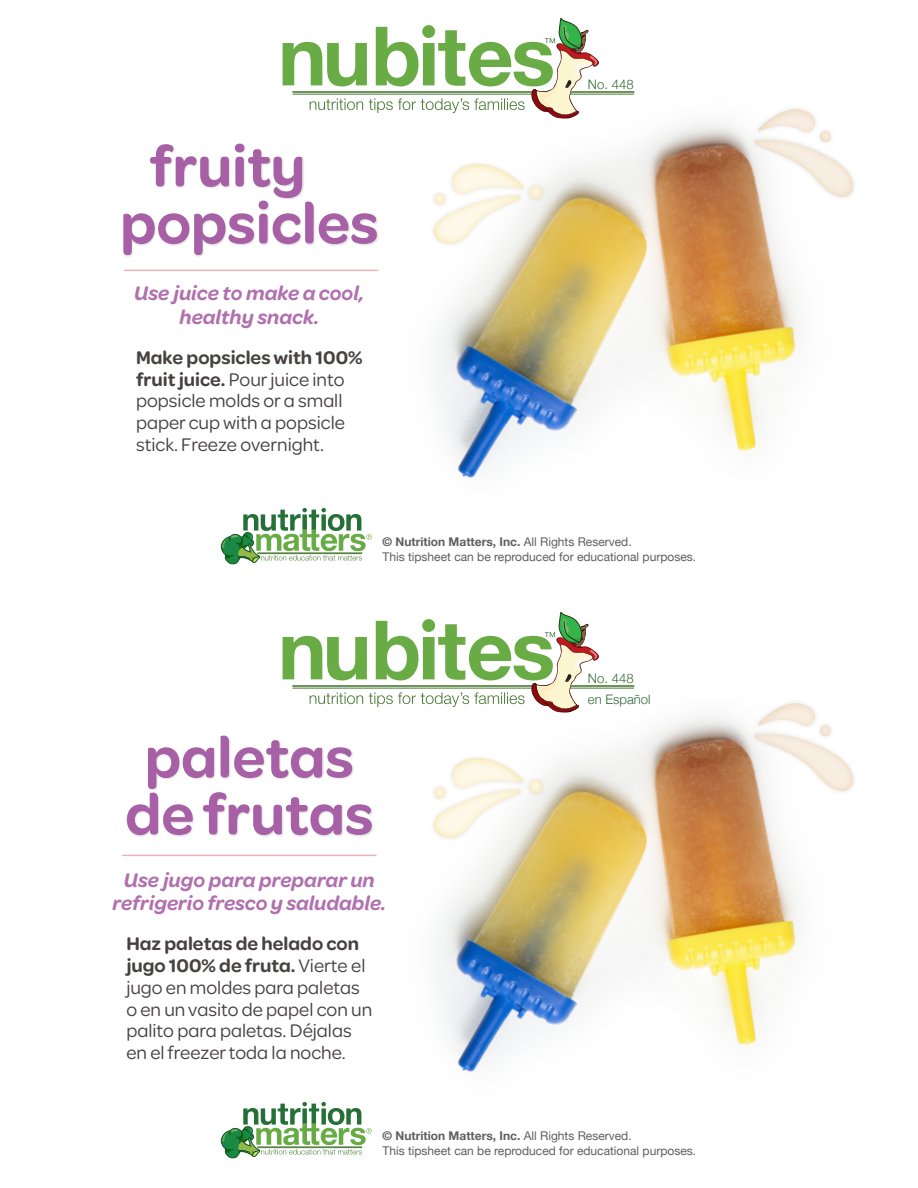
<style>
.page{position:relative;width:918px;height:1188px;background:#fff}
.page>*{position:absolute;margin:0;border:0;box-sizing:border-box;transform-origin:0 0}
.t1{font:600 60px/57px "Omnes";color:#a75fa6;text-align:center}
.t2{font:italic 600 21px/23.2px "Omnes";color:#b071ae;text-align:center}
.t3{font:19.5px/21.8px "Omnes";color:#474242}
.t4{font:300 13.2px "Helvetica Neue";color:#316a34}
.t5{font:12px/15px "Helvetica Neue";color:#5f5f62}
.s1{font-weight:600}
.s2{font-weight:700}
</style>
<div class="page">
<img style="left:281px;top:43px;width:519px;height:1059px">
<div style="left:525px;top:775px;width:22px;height:23px;background:#f1f1f0"></div>
<svg style="left:429px;top:746px;width:115px;height:95px"></svg>
<div style="left:750px;top:729px;width:109px;height:67px;background:#231f20;opacity:.1"></div>
<svg style="left:747px;top:695px;width:112px;height:98px"></svg>
<hr style="left:293px;top:685px;width:341px;height:2px;background:#4a7b35">
<hr style="left:293px;top:688px;width:341px;height:1px;background:#4a7b35">
<svg style="left:283px;top:612px;width:317px;height:100px"></svg>
<svg style="left:221px;top:1102px;width:151px;height:57px"></svg>
<div style="left:127px;top:735px;width:247px;height:103px;background:#231f20;opacity:.15"></div>
<hr style="left:123px;top:855px;width:253px;height:1px;background:#edb1b8">
<hr style="left:293px;top:91px;width:341px;height:2px;background:#4a7b35">
<hr style="left:293px;top:94px;width:341px;height:1px;background:#4a7b35">
<svg style="left:283px;top:18px;width:317px;height:100px"></svg>
<svg style="left:221px;top:508px;width:151px;height:57px"></svg>
<div style="left:123px;top:143px;width:256px;height:114px;background:#231f20;opacity:.15"></div>
<hr style="left:124px;top:270px;width:254px;height:1px;background:#edb1b8">
<div style="left:525px;top:181px;width:22px;height:23px;background:#f1f1f0"></div>
<svg style="left:429px;top:152px;width:115px;height:95px"></svg>
<div style="left:750px;top:135px;width:109px;height:67px;background:#231f20;opacity:.1"></div>
<svg style="left:747px;top:101px;width:112px;height:98px"></svg>
<p class="t1" style="left:120px;top:134px;width:260px;text-align:left;text-indent:29px">fruity popsicles</p>
<p class="t2" style="left:134px;top:281px;width:232px">Use juice to make a cool, healthy snack.</p>
<p class="t3" style="left:136px;top:345px;width:228px"><span class="s1">Make popsicles with 100% fruit juice.</span> Pour juice into popsicle molds or a small paper cup with a popsicle stick. Freeze overnight.</p>
<p class="t4" style="left:588px;top:73px;width:47px">No. 448</p>
<p class="t5" style="left:383px;top:535px;width:315px"><span class="s2">© Nutrition Matters, Inc.</span> All Rights Reserved.<br>This tipsheet can be reproduced for educational purposes.</p>
<p class="t4" style="left:588px;top:667px;width:47px">No. 448</p>
<p class="t1" style="left:125px;top:725px;width:250px">paletas de frutas</p>
<p class="t2" style="left:113px;top:867px;width:275px">Use jugo para preparar un refrigerio fresco y saludable.</p>
<p class="t3" style="left:126px;top:932px;width:247px"><span class="s1">Haz paletas de helado con jugo 100% de fruta.</span> Vierte el jugo en moldes para paletas o en un vasito de papel con un palito para paletas. Déjalas en el freezer toda la noche.</p>
<p class="t4" style="left:588px;top:689px;width:64px">en Español</p>
<p class="t5" style="left:383px;top:1129px;width:315px"><span class="s2">© Nutrition Matters, Inc.</span> All Rights Reserved.<br>This tipsheet can be reproduced for educational purposes.</p>
</div>
